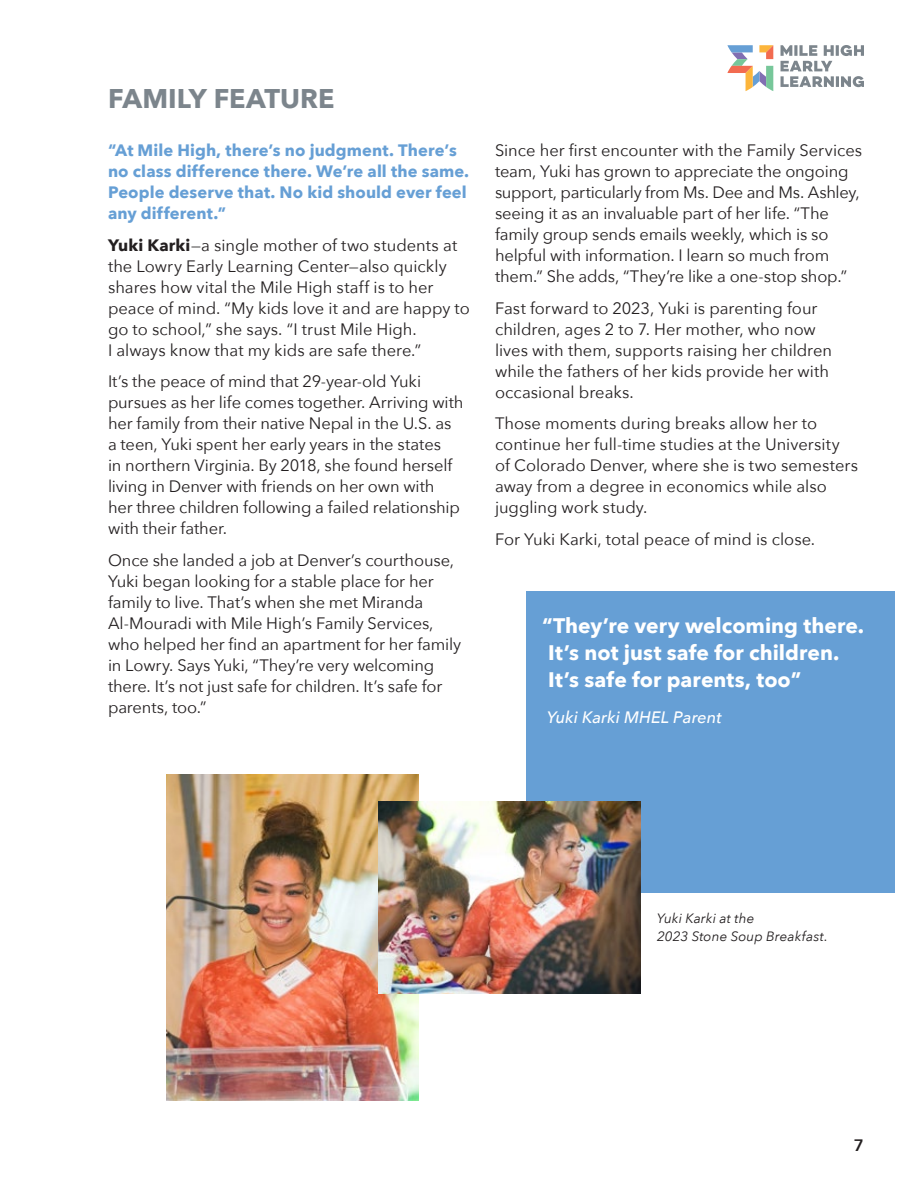
<style>
.page{position:relative;width:918px;height:1188px;background:#fff}
.page>*{position:absolute;margin:0;border:0;box-sizing:border-box;transform-origin:0 0}
.t1{font:700 27px "Avenir Next";letter-spacing:.005em;color:#7c858c}
.t2{font:700 21px/27px "Avenir Next";letter-spacing:.005em;color:#fff}
.bullets{font:16.5px/21px "Avenir Next";letter-spacing:-.005em;color:#231f20}
.bullets-2{font:700 16.5px/21px "Avenir Next";letter-spacing:.005em;color:#669fd5}
.bullets-3{font:italic 500 16.5px "Avenir Next";color:#fff}
.t3{font:600 16.5px "Avenir Next";color:#231f20}
.bullets-4{font:italic 13.5px/18px "Avenir Next";letter-spacing:.01em;color:#231f20}
.s1{font-weight:700}
</style>
<div class="page">
<svg style="left:727px;top:45px;width:46px;height:46px"></svg>
<svg style="left:781px;top:45px;width:83px;height:42px"></svg>
<div style="left:526px;top:591px;width:370px;height:301px;background:#669fd5"></div>
<img style="left:166px;top:774px;width:252px;height:327px">
<img style="left:378px;top:801px;width:263px;height:193px">
<p class="t1" style="left:108px;top:75px;width:228px">FAMILY FEATURE</p>
<p class="bullets-2" style="left:108px;top:139px;width:363px">“At Mile High, there’s no judgment. There’s no class difference there. We’re all the same.<br>People deserve that. No kid should ever feel any different.”</p>
<p class="bullets" style="left:108px;top:234px;width:363px"><span class="s1">Yuki Karki</span>—a single mother of two students at the Lowry Early Learning Center—also quickly shares how vital the Mile High staff is to her peace of mind. “My kids love it and are happy to go to school,” she says. “I trust Mile High.<br>I always know that my kids are safe there.”</p>
<p class="bullets" style="left:108px;top:370px;width:357px">It’s the peace of mind that 29-year-old Yuki pursues as her life comes together. Arriving with her family from their native Nepal in the U.S. as a teen, Yuki spent her early years in the states<br>in northern Virginia. By 2018, she found herself living in Denver with friends on her own with<br>her three children following a failed relationship with their father.</p>
<p class="bullets" style="left:108px;top:549px;width:355px">Once she landed a job at Denver’s courthouse, Yuki began looking for a stable place for her family to live. That’s when she met Miranda Al-Mouradi with Mile High’s Family Services, who helped her find an apartment for her family in Lowry. Says Yuki, “They’re very welcoming there. It’s not just safe for children. It’s safe for parents, too.”</p>
<p class="bullets" style="left:495px;top:139px;width:369px">Since her first encounter with the Family Services team, Yuki has grown to appreciate the ongoing support, particularly from Ms. Dee and Ms. Ashley, seeing it as an invaluable part of her life. “The family group sends emails weekly, which is so helpful with information. I learn so much from them.” She adds, “They’re like a one-stop shop.”</p>
<p class="bullets" style="left:495px;top:297px;width:339px">Fast forward to 2023, Yuki is parenting four children, ages 2 to 7. Her mother, who now lives with them, supports raising her children while the fathers of her kids provide her with occasional breaks.</p>
<p class="bullets" style="left:495px;top:412px;width:365px">Those moments during breaks allow her to continue her full-time studies at the University of Colorado Denver, where she is two semesters away from a degree in economics while also juggling work study.</p>
<p class="bullets" style="left:495px;top:528px;width:322px">For Yuki Karki, total peace of mind is close.</p>
<p class="t2" style="left:542px;top:612px;width:324px">“They’re very welcoming there.<br>It’s not just safe for children.<br>It’s safe for parents, too”</p>
<p class="bullets-3" style="left:547px;top:703px;width:176px">Yuki Karki MHEL Parent</p>
<p class="bullets-4" style="left:657px;top:909px;width:172px">Yuki Karki at the<br>2023 Stone Soup Breakfast.</p>
<p class="t3" style="left:854px;top:1131px;width:12px">7</p>
</div>
